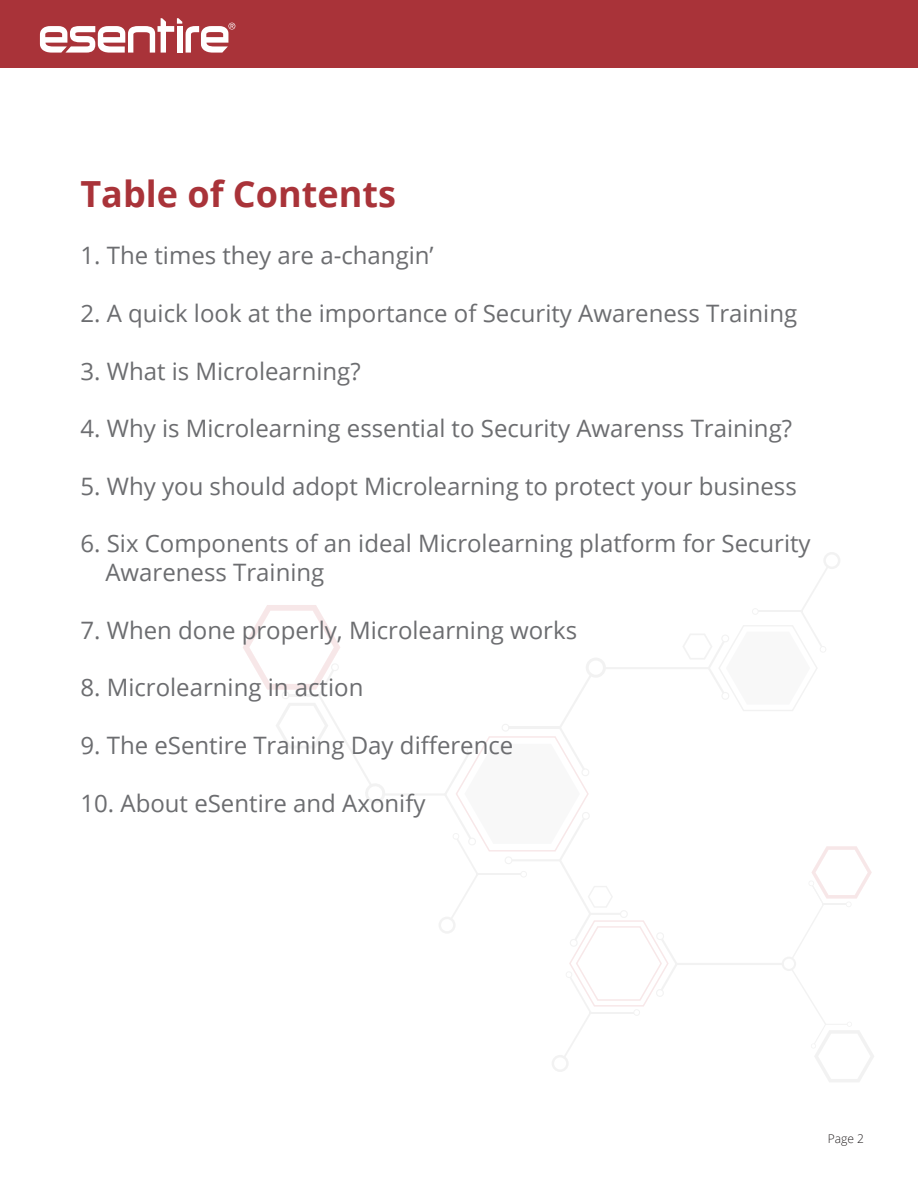
<style>
.page{position:relative;width:918px;height:1188px;background:#fff}
.page>*{position:absolute;margin:0;border:0;box-sizing:border-box;transform-origin:0 0}
.t1{font:700 36px "Open Sans";color:#a93339}
.t2{font:24px/28.8px "Open Sans";color:#6c6d70}
.t3{font:300 12px "Open Sans";color:#231f20}
</style>
<div class="page">
<div style="left:0;top:0;width:918px;height:68px;background:#a93339"></div>
<svg style="left:40px;top:18px;width:195px;height:35px"></svg>
<hr style="left:382px;top:793px;width:64px;height:3px;background:#808181">
<svg style="left:243px;top:605px;width:144px;height:198px"></svg>
<svg style="left:438px;top:552px;width:436px;height:530px"></svg>
<h1 class="t1" style="left:80px;top:168px;width:317px">Table of Contents</h1>
<p class="t2" style="left:80px;top:241px;width:355px">1. The times they are a-changin’</p>
<p class="t2" style="left:80px;top:298px;width:718px">2. A quick look at the importance of Security Awareness Training</p>
<p class="t2" style="left:80px;top:356px;width:282px">3. What is Microlearning?</p>
<p class="t2" style="left:80px;top:414px;width:713px">4. Why is Microlearning essential to Security Awarenss Training?</p>
<p class="t2" style="left:80px;top:471px;width:718px">5. Why you should adopt Microlearning to protect your business</p>
<p class="t2" style="left:105px;top:529px;width:707px;text-indent:-25px">6. Six Components of an ideal Microlearning platform for Security<br>Awareness Training</p>
<p class="t2" style="left:80px;top:615px;width:498px">7. When done properly, Microlearning works</p>
<p class="t2" style="left:80px;top:673px;width:285px">8. Microlearning in action</p>
<p class="t2" style="left:80px;top:730px;width:434px">9. The eSentire Training Day difference</p>
<p class="t2" style="left:80px;top:788px;width:347px">10. About eSentire and Axonify</p>
<p class="t3" style="left:828px;top:1131px;width:38px">Page 2</p>
</div>
